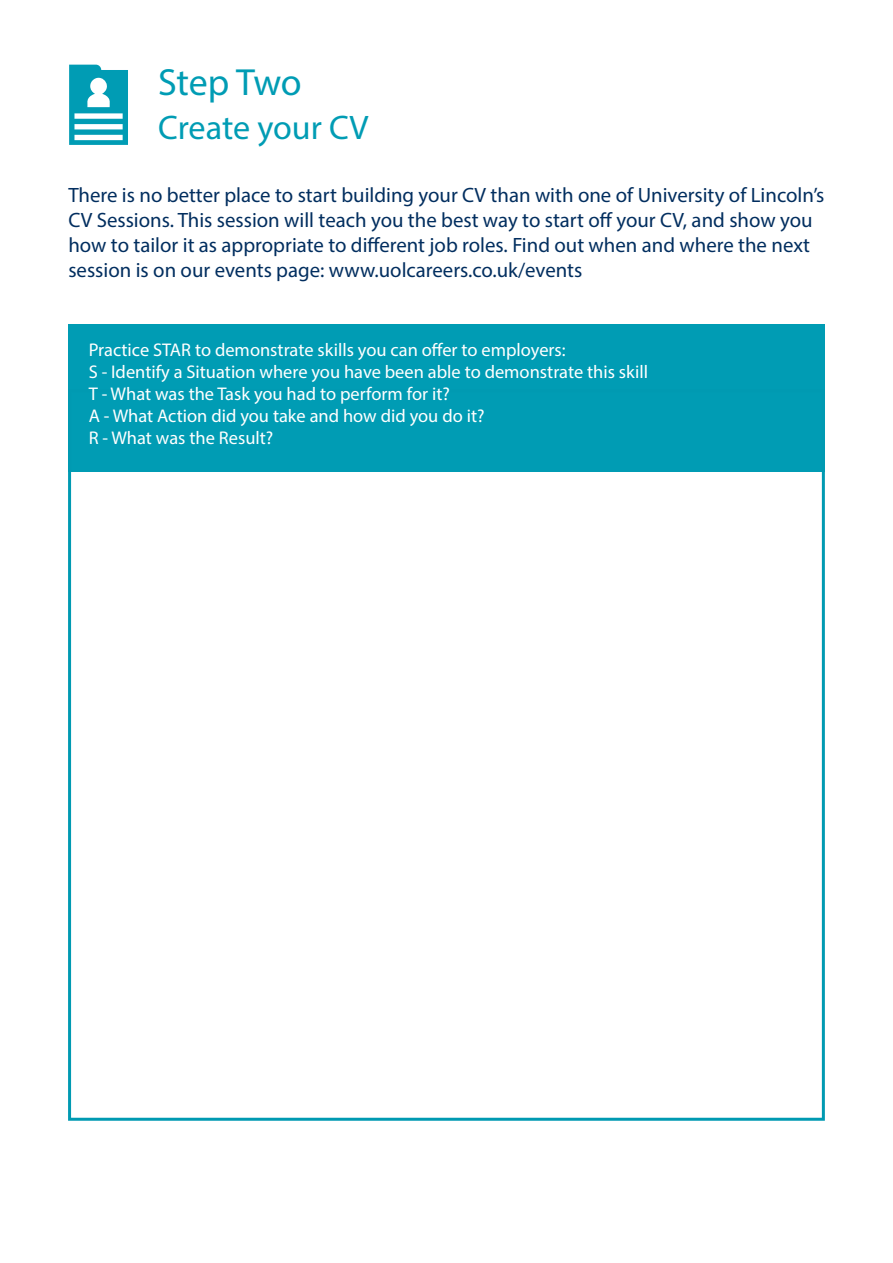
<style>
.page{position:relative;width:893px;height:1263px;background:#fff}
.page>*{position:absolute;margin:0;border:0;box-sizing:border-box;transform-origin:0 0}
.t1{font:37.95px "Myriad Pro";letter-spacing:-.005em;color:#009cb4}
.t2{font:34.2px "Myriad Pro";letter-spacing:-.005em;color:#009cb4}
.t3{font:20.85px/24.9px "Myriad Pro";color:#022e5f}
.t4{font:18.45px/22px "Myriad Pro";color:#fff}
</style>
<div class="page">
<div style="left:68px;top:324px;width:757px;height:148px;background:#009cb4"></div>
<div style="left:68px;top:389px;width:757px;height:732px;border:3px solid #009ab2"></div>
<svg style="left:69px;top:65px;width:59px;height:80px"></svg>
<h1 class="t1" style="left:158px;top:59px;width:145px">Step Two</h1>
<h2 class="t2" style="left:158px;top:106px;width:212px">Create your CV</h2>
<p class="t3" style="left:68px;top:182px;width:757px">There is no better place to start building your CV than with one of University of Lincoln’s CV Sessions. This session will teach you the best way to start off your CV, and show you how to tailor it as appropriate to different job roles. Find out when and where the next session is on our events page: www.uolcareers.co.uk/events</p>
<p class="t4" style="left:89px;top:339px;width:561px">Practice STAR to demonstrate skills you can offer to employers:<br>S - Identify a Situation where you have been able to demonstrate this skill T - What was the Task you had to perform for it?<br>A - What Action did you take and how did you do it?<br>R - What was the Result?</p>
</div>
